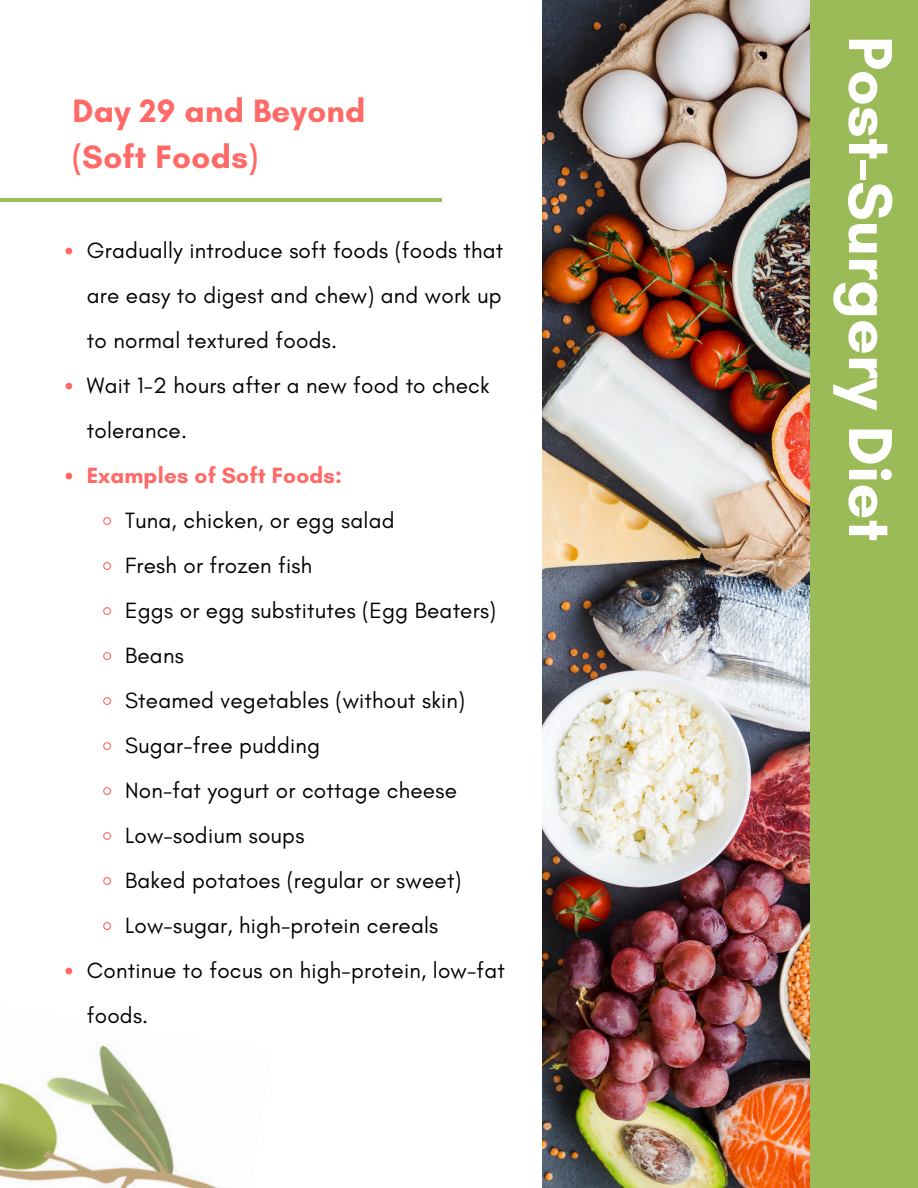
<style>
.page{position:relative;width:918px;height:1188px;background:#fff}
.page>*{position:absolute;margin:0;border:0;box-sizing:border-box;transform-origin:0 0}
.t1{font:700 63px "Glacial Indifference";color:#fff}
.t2{font:700 33px/46.2px "Glacial Indifference";letter-spacing:.01em;color:#ff6966}
.t3{font:22.5px/45px "Glacial Indifference";letter-spacing:.01em;color:#000}
.t4{font:700 22.5px "Glacial Indifference";letter-spacing:.01em;color:#ff6966}
</style>
<div class="page">
<div style="left:810px;top:0;width:108px;height:1188px;background:#9bbb59"></div>
<img style="left:542px;top:0;width:268px;height:1188px">
<img style="left:0;top:974px;width:218px;height:214px">
<svg style="left:65px;top:248px;width:7px;height:6px"></svg>
<svg style="left:65px;top:383px;width:7px;height:6px"></svg>
<svg style="left:65px;top:473px;width:7px;height:6px"></svg>
<svg style="left:103px;top:517px;width:8px;height:8px"></svg>
<svg style="left:103px;top:562px;width:8px;height:8px"></svg>
<svg style="left:103px;top:607px;width:8px;height:8px"></svg>
<svg style="left:103px;top:652px;width:8px;height:8px"></svg>
<svg style="left:103px;top:697px;width:8px;height:8px"></svg>
<svg style="left:103px;top:742px;width:8px;height:8px"></svg>
<svg style="left:103px;top:787px;width:8px;height:8px"></svg>
<svg style="left:103px;top:832px;width:8px;height:8px"></svg>
<svg style="left:103px;top:877px;width:8px;height:8px"></svg>
<svg style="left:103px;top:922px;width:8px;height:8px"></svg>
<svg style="left:65px;top:968px;width:7px;height:6px"></svg>
<hr style="left:0;top:199px;width:441px;height:2px;background:#9bbb59">
<p class="t2" style="left:72px;top:88px;width:295px">Day 29 and Beyond (Soft Foods)</p>
<p class="t3" style="left:87px;top:227px;width:418px;text-align:justify">Gradually introduce soft foods (foods that are easy to digest and chew) and work up to normal textured foods.</p>
<p class="t3" style="left:87px;top:362px;width:404px">Wait 1-2 hours after a new food to check tolerance.</p>
<p class="t4" style="left:87px;top:461px;width:257px">Examples of Soft Foods:</p>
<p class="t3" style="left:125px;top:497px;width:271px">Tuna, chicken, or egg salad</p>
<p class="t3" style="left:125px;top:542px;width:189px">Fresh or frozen fish</p>
<p class="t3" style="left:125px;top:587px;width:373px">Eggs or egg substitutes (Egg Beaters)</p>
<p class="t3" style="left:125px;top:632px;width:60px">Beans</p>
<p class="t3" style="left:125px;top:677px;width:341px">Steamed vegetables (without skin)</p>
<p class="t3" style="left:125px;top:722px;width:196px">Sugar-free pudding</p>
<p class="t3" style="left:125px;top:767px;width:333px">Non-fat yogurt or cottage cheese</p>
<p class="t3" style="left:125px;top:812px;width:181px">Low-sodium soups</p>
<p class="t3" style="left:125px;top:857px;width:338px">Baked potatoes (regular or sweet)</p>
<p class="t3" style="left:125px;top:902px;width:315px">Low-sugar, high-protein cereals</p>
<p class="t3" style="left:87px;top:947px;width:420px">Continue to focus on high-protein, low-fat foods.</p>
<h2 class="t1" style="left:909px;top:36px;width:507px;rotate:90deg">Post-Surgery Diet</h2>
</div>
